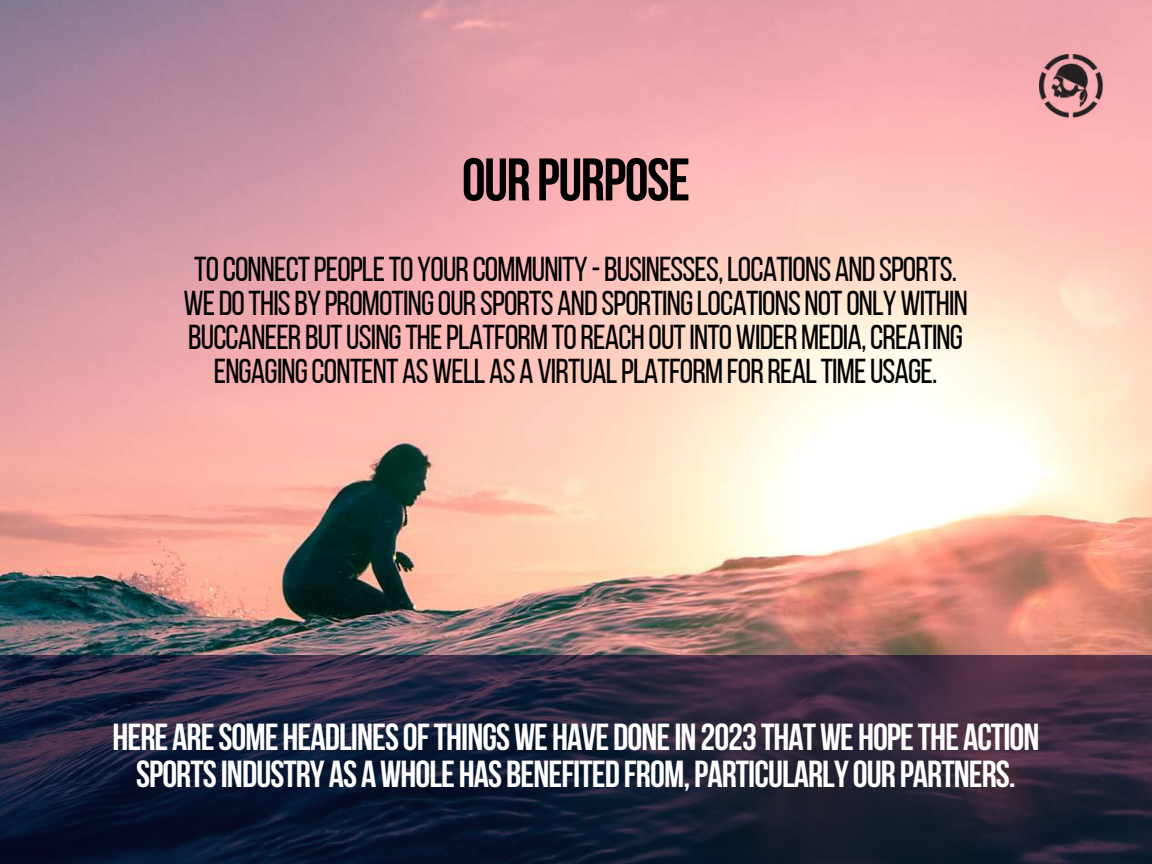
<style>
.page{position:relative;width:1152px;height:864px;background:#fff}
.page>*{position:absolute;margin:0;border:0;box-sizing:border-box;transform-origin:0 0}
.t1{font:700 60px "Bebas Neue";letter-spacing:-.025em;color:#000}
.t2{font:700 37.5px/37.2px "Bebas Neue";letter-spacing:-.025em;color:#fff;text-align:center}
.t3{font:34.5px/33.8px "Bebas Neue";letter-spacing:-.025em;color:#000;text-align:center}
</style>
<div class="page">
<img style="left:0;top:0;width:1152px;height:655px">
<img style="left:1039px;top:54px;width:65px;height:65px">
<svg style="left:0;top:655px;width:1152px;height:209px;background:#202037"></svg>
<h1 class="t1" style="left:462px;top:155px;width:230px">OUR PURPOSE</h1>
<p class="t3" style="left:184px;top:256px;width:786px">TOCONNECTPEOPLETO YOURCOMMUNITY -BUSINESSES,LOCATIONSANDSPORTS.<br>WEDOTHISBY PROMOTINGOURSPORTSANDSPORTINGLOCATIONS NOTONLYWITHIN BUCCANEERBUTUSINGTHEPLATFORMTOREACH OUTINTOWIDERMEDIA,CREATING ENGAGINGCONTENTASWELLASAVIRTUALPLATFORMFORREALTIMEUSAGE.</p>
<p class="t2" style="left:112px;top:722px;width:929px">HERE ARESOMEHEADLINESOFTHINGSWEHAVE DONEIN2023THATWEHOPETHE ACTION<br>SPORTSINDUSTRY AS AWHOLEHAS BENEFITED FROM,PARTICULARLYOUR PARTNERS.</p>
</div>
